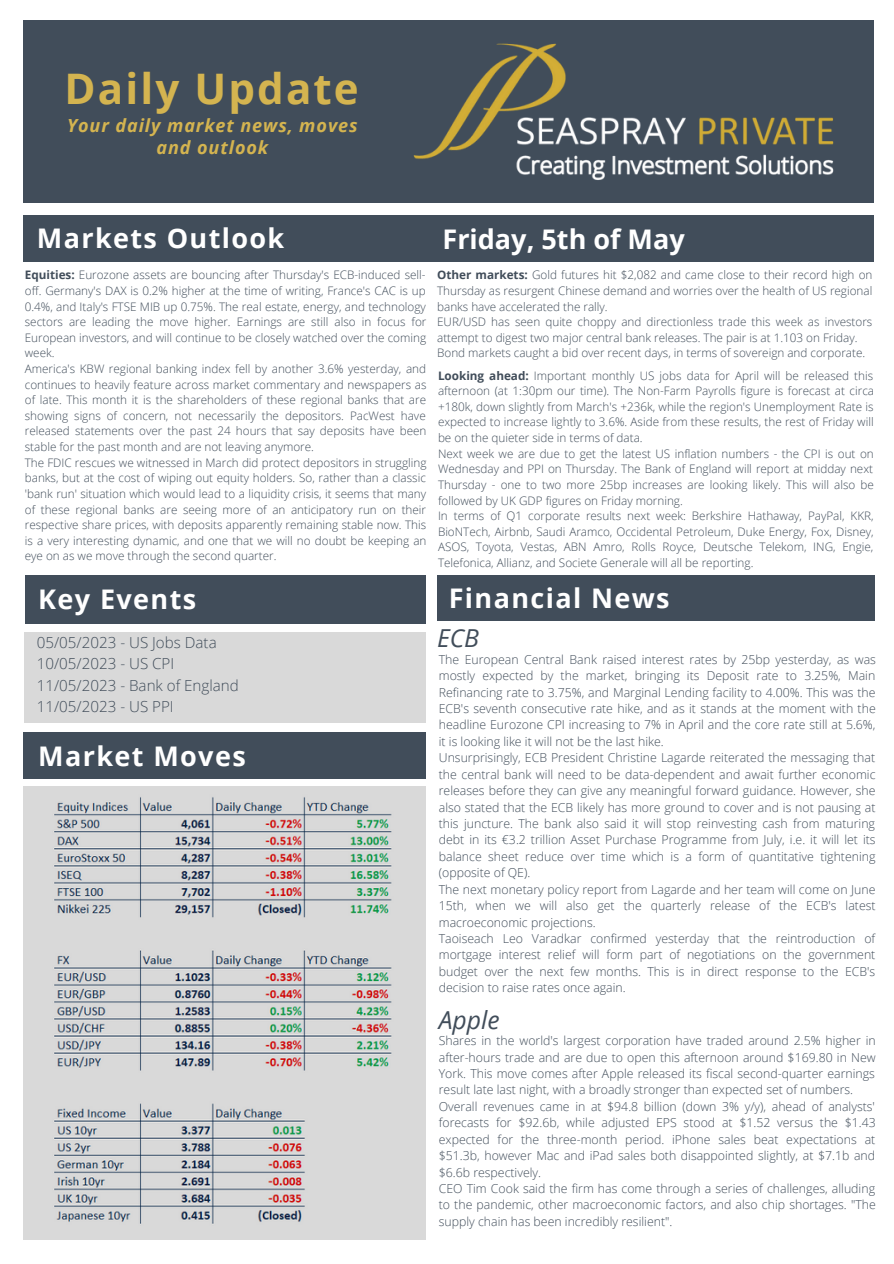
<style>
.page{position:relative;width:894px;height:1264px;background:#fff}
.page>*{position:absolute;margin:0;border:0;box-sizing:border-box;transform-origin:0 0}
.t1{font:700 42.15px "Open Sans";letter-spacing:.05em;color:#d4b450}
.t2{font:700 27px "Open Sans";letter-spacing:.05em;color:#fff}
.t3{font:700 27px "Open Sans";color:#fff}
.t4{font:italic 24.75px "Open Sans";color:#414d5a}
.t5{font:italic 700 18px/22px "Open Sans";letter-spacing:.05em;color:#d4b450;text-align:center}
.t6{font:300 15.15px "Open Sans";color:#414d5a}
.t7{font:300 12.3px/16.4px "Open Sans";color:#414d5a;text-align:justify}
.t8{font:300 11.7px/15.6px "Open Sans";color:#414d5a;text-align:justify}
.s1{font-weight:700}
</style>
<div class="page">
<div style="left:24px;top:215px;width:849px;height:46px;background:#414d5a"></div>
<div style="left:24px;top:732px;width:402px;height:47px;background:#414d5a"></div>
<div style="left:437px;top:575px;width:437px;height:46px;background:#414d5a"></div>
<div style="left:25px;top:632px;width:401px;height:90px;background:#d9d9d9"></div>
<div style="left:25px;top:575px;width:400px;height:49px;background:#414d5a"></div>
<div style="left:24px;top:21px;width:849px;height:182px;background:#414d5a"></div>
<img style="left:413px;top:43px;width:421px;height:137px">
<img style="left:24px;top:786px;width:402px;height:452px">
<p class="t1" style="left:65px;top:59px;width:295px">Daily Update</p>
<p class="t5" style="left:67px;top:114px;width:292px">Your daily market news, moves and outlook</p>
<p class="t2" style="left:37px;top:219px;width:249px">Markets Outlook</p>
<p class="t8" style="left:25px;top:267px;width:403px"><span class="s1">Equities:</span> Eurozone assets are bouncing after Thursday's ECB-induced sell&shy;off. Germany's DAX is 0.2% higher at the time of writing, France's CAC is up 0.4%, and Italy's FTSE MIB up 0.75%. The real estate, energy, and technology sectors are leading the move higher. Earnings are still also in focus for European investors, and will continue to be closely watched over the coming week.</p>
<p class="t8" style="left:25px;top:360px;width:403px">America's KBW regional banking index fell by another 3.6% yesterday, and continues to heavily feature across market commentary and newspapers as of late. This month it is the shareholders of these regional banks that are showing signs of concern, not necessarily the depositors. PacWest have released statements over the past 24 hours that say deposits have been stable for the past month and are not leaving anymore.</p>
<p class="t8" style="left:25px;top:454px;width:403px">The FDIC rescues we witnessed in March did protect depositors in struggling banks, but at the cost of wiping out equity holders. So, rather than a classic 'bank run' situation which would lead to a liquidity crisis, it seems that many of these regional banks are seeing more of an anticipatory run on their respective share prices, with deposits apparently remaining stable now. This is a very interesting dynamic, and one that we will no doubt be keeping an eye on as we move through the second quarter.</p>
<p class="t2" style="left:38px;top:580px;width:159px">Key Events</p>
<p class="t6" style="left:37px;top:632px;width:181px">05/05/2023 - US Jobs Data</p>
<p class="t6" style="left:37px;top:653px;width:139px">10/05/2023 - US CPI</p>
<p class="t6" style="left:37px;top:674px;width:203px">11/05/2023 - Bank of England</p>
<p class="t6" style="left:37px;top:695px;width:138px">11/05/2023 - US PPI</p>
<p class="t2" style="left:38px;top:737px;width:209px">Market Moves</p>
<p class="t3" style="left:442px;top:220px;width:244px">Friday, 5th of May</p>
<p class="t8" style="left:437px;top:267px;width:436px"><span class="s1">Other markets:</span> Gold futures hit $2,082 and came close to their record high on Thursday as resurgent Chinese demand and worries over the health of US regional banks have accelerated the rally.</p>
<p class="t8" style="left:437px;top:314px;width:436px">EUR/USD has seen quite choppy and directionless trade this week as investors attempt to digest two major central bank releases. The pair is at 1.103 on Friday.</p>
<p class="t8" style="left:437px;top:345px;width:429px">Bond markets caught a bid over recent days, in terms of sovereign and corporate.</p>
<p class="t8" style="left:438px;top:367px;width:437px"><span class="s1">Looking ahead:</span> Important monthly US jobs data for April will be released this afternoon (at 1:30pm our time). The Non-Farm Payrolls figure is forecast at circa +180k, down slightly from March's +236k, while the region's Unemployment Rate is expected to increase lightly to 3.6%. Aside from these results, the rest of Friday will be on the quieter side in terms of data.</p>
<p class="t8" style="left:438px;top:445px;width:437px">Next week we are due to get the latest US inflation numbers - the CPI is out on Wednesday and PPI on Thursday. The Bank of England will report at midday next Thursday - one to two more 25bp increases are looking likely. This will also be followed by UK GDP figures on Friday morning.</p>
<p class="t8" style="left:438px;top:508px;width:437px">In terms of Q1 corporate results next week: Berkshire Hathaway, PayPal, KKR, BioNTech, Airbnb, Saudi Aramco, Occidental Petroleum, Duke Energy, Fox, Disney, ASOS, Toyota, Vestas, ABN Amro, Rolls Royce, Deutsche Telekom, ING, Engie, Telefonica, Allianz, and Societe Generale will all be reporting.</p>
<p class="t2" style="left:448px;top:579px;width:222px">Financial News</p>
<p class="t4" style="left:437px;top:621px;width:43px">ECB</p>
<p class="t7" style="left:438px;top:651px;width:438px">The European Central Bank raised interest rates by 25bp yesterday, as was mostly expected by the market, bringing its Deposit rate to 3.25%, Main Refinancing rate to 3.75%, and Marginal Lending facility to 4.00%. This was the ECB's seventh consecutive rate hike, and as it stands at the moment with the headline Eurozone CPI increasing to 7% in April and the core rate still at 5.6%, it is looking like it will not be the last hike.</p>
<p class="t7" style="left:438px;top:749px;width:438px">Unsurprisingly, ECB President Christine Lagarde reiterated the messaging that the central bank will need to be data-dependent and await further economic releases before they can give any meaningful forward guidance. However, she also stated that the ECB likely has more ground to cover and is not pausing at this juncture. The bank also said it will stop reinvesting cash from maturing debt in its €3.2 trillion Asset Purchase Programme from July, i.e. it will let its balance sheet reduce over time which is a form of quantitative tightening (opposite of QE).</p>
<p class="t7" style="left:438px;top:880px;width:438px">The next monetary policy report from Lagarde and her team will come on June 15th, when we will also get the quarterly release of the ECB's latest macroeconomic projections.</p>
<p class="t7" style="left:438px;top:930px;width:438px">Taoiseach Leo Varadkar confirmed yesterday that the reintroduction of mortgage interest relief will form part of negotiations on the government budget over the next few months. This is in direct response to the ECB's decision to raise rates once again.</p>
<p class="t4" style="left:438px;top:1002px;width:62px">Apple</p>
<p class="t7" style="left:438px;top:1032px;width:438px">Shares in the world's largest corporation have traded around 2.5% higher in after-hours trade and are due to open this afternoon around $169.80 in New York. This move comes after Apple released its fiscal second-quarter earnings result late last night, with a broadly stronger than expected set of numbers.</p>
<p class="t7" style="left:438px;top:1097px;width:438px">Overall revenues came in at $94.8 billion (down 3% y/y), ahead of analysts' forecasts for $92.6b, while adjusted EPS stood at $1.52 versus the $1.43 expected for the three-month period. iPhone sales beat expectations at $51.3b, however Mac and iPad sales both disappointed slightly, at $7.1b and $6.6b respectively.</p>
<p class="t7" style="left:438px;top:1179px;width:438px">CEO Tim Cook said the firm has come through a series of challenges, alluding to the pandemic, other macroeconomic factors, and also chip shortages. "The supply chain has been incredibly resilient".</p>
</div>
